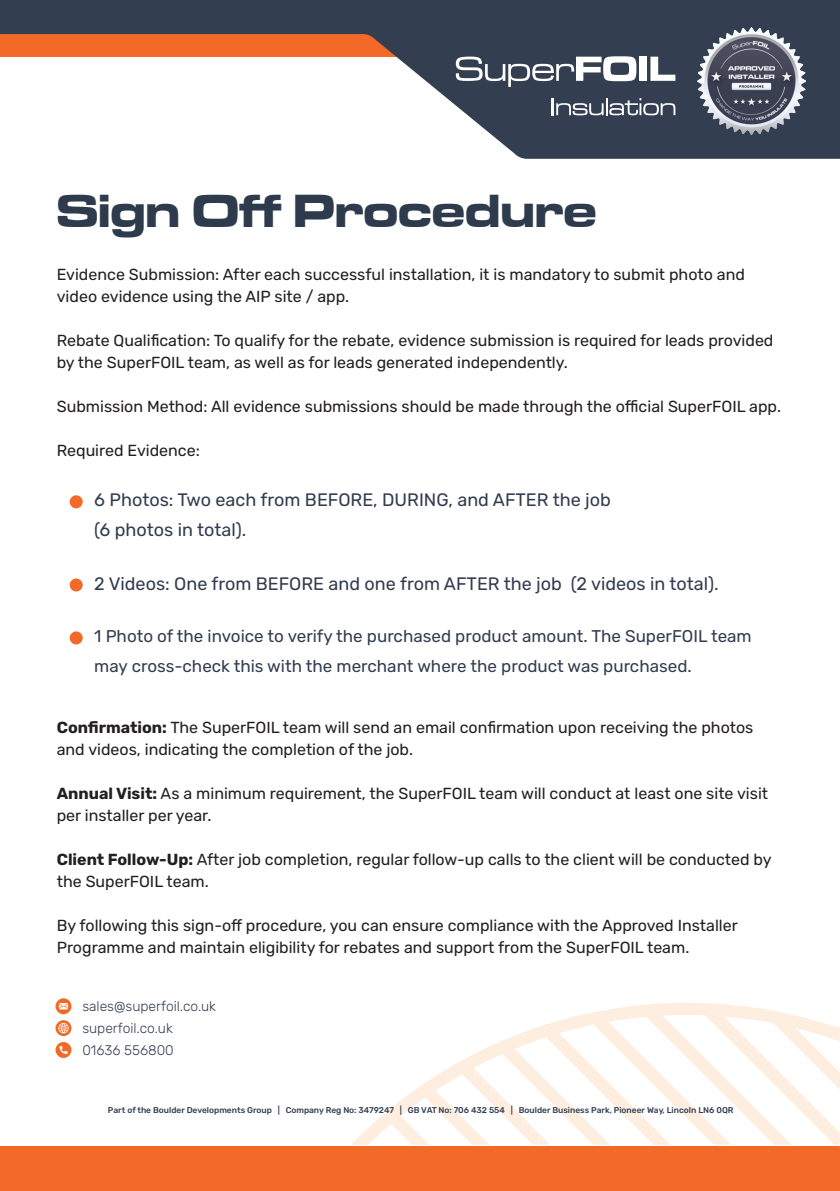
<style>
.page{position:relative;width:840px;height:1191px;background:#fff}
.page>*{position:absolute;margin:0;border:0;box-sizing:border-box;transform-origin:0 0}
.H3_Blue{font:48px "Microgramma D Bold Exte";color:#2d3b4c}
.Body_Medium_Blue{font:18px "Rubik";color:#333d50}
.Body_Medium_Blue-2{font:17px/30px "Rubik";color:#333d50}
.Body_Small_Blue{font:16px/22px "Rubik";color:#231f20}
.t1{font:300 13.8px/22.2px "Rubik";color:#333e51}
.t2{font:500 8.4px "Rubik";color:#333e51}
.s1{font-weight:700}
</style>
<div class="page">
<svg style="left:0;top:0;width:839px;height:159px;fill:#333e51"></svg>
<svg style="left:455px;top:56px;width:181px;height:31px"></svg>
<div style="left:639px;top:57px;width:7px;height:24px;background:#fff"></div>
<svg style="left:650px;top:57px;width:25px;height:24px"></svg>
<svg style="left:551px;top:98px;width:124px;height:17px"></svg>
<svg style="left:352px;top:1003px;width:487px;height:141px"></svg>
<svg style="left:55px;top:998px;width:16px;height:16px"></svg>
<svg style="left:55px;top:1020px;width:16px;height:16px"></svg>
<svg style="left:55px;top:1042px;width:16px;height:16px"></svg>
<svg style="left:59px;top:1003px;width:9px;height:6px"></svg>
<svg style="left:58px;top:1023px;width:11px;height:10px"></svg>
<svg style="left:59px;top:1046px;width:8px;height:8px"></svg>
<div style="left:0;top:1146px;width:839px;height:45px;background:#f36a28"></div>
<img style="left:697px;top:27px;width:107px;height:108px">
<div style="left:70px;top:495px;width:13px;height:13px;background:#f36a28;border-radius:50%"></div>
<div style="left:70px;top:631px;width:13px;height:13px;background:#f36a28;border-radius:50%"></div>
<div style="left:70px;top:578px;width:13px;height:13px;background:#f36a28;border-radius:50%"></div>
<p class="H3_Blue" style="left:57px;top:178px;width:541px">Sign Off Procedure</p>
<p class="Body_Small_Blue" style="left:57px;top:264px;width:689px">Evidence Submission: After each successful installation, it is mandatory to submit photo and video evidence using the AIP site / app.</p>
<p class="Body_Small_Blue" style="left:57px;top:330px;width:717px">Rebate Qualification: To qualify for the rebate, evidence submission is required for leads provided by the SuperFOIL team, as well as for leads generated independently.</p>
<p class="Body_Small_Blue" style="left:57px;top:396px;width:725px">Submission Method: All evidence submissions should be made through the official SuperFOIL app.</p>
<p class="Body_Small_Blue" style="left:57px;top:440px;width:144px">Required Evidence:</p>
<p class="Body_Medium_Blue" style="left:94px;top:490px;width:518px">6 Photos: Two each from BEFORE, DURING, and AFTER the job</p>
<p class="Body_Medium_Blue" style="left:94px;top:520px;width:154px">(6 photos in total).</p>
<p class="Body_Medium_Blue" style="left:94px;top:573px;width:625px">2 Videos: One from BEFORE and one from AFTER the job (2 videos in total).</p>
<p class="Body_Medium_Blue-2" style="left:94px;top:621px;width:658px">1 Photo of the invoice to verify the purchased product amount. The SuperFOIL team may cross-check this with the merchant where the product was purchased.</p>
<p class="Body_Small_Blue" style="left:57px;top:717px;width:697px"><span class="s1">Confirmation:</span> The SuperFOIL team will send an email confirmation upon receiving the photos and videos, indicating the completion of the job.</p>
<p class="Body_Small_Blue" style="left:57px;top:783px;width:712px"><span class="s1">Annual Visit:</span> As a minimum requirement, the SuperFOIL team will conduct at least one site visit per installer per year.</p>
<p class="Body_Small_Blue" style="left:57px;top:849px;width:716px"><span class="s1">Client Follow-Up:</span> After job completion, regular follow-up calls to the client will be conducted by the SuperFOIL team.</p>
<p class="Body_Small_Blue" style="left:57px;top:915px;width:682px">By following this sign-off procedure, you can ensure compliance with the Approved Installer<br>Programme and maintain eligibility for rebates and support from the SuperFOIL team.</p>
<p class="t1" style="left:82px;top:995px;width:135px">sales@superfoil.co.uk superfoil.co.uk<br>01636 556800</p>
<p class="t2" style="left:108px;top:1105px;width:626px">Part of the Boulder Developments Group | Company Reg No: 3479247 | GB VAT No: 706 432 554 | Boulder Business Park, Pioneer Way, Lincoln LN6 0QR</p>
</div>
